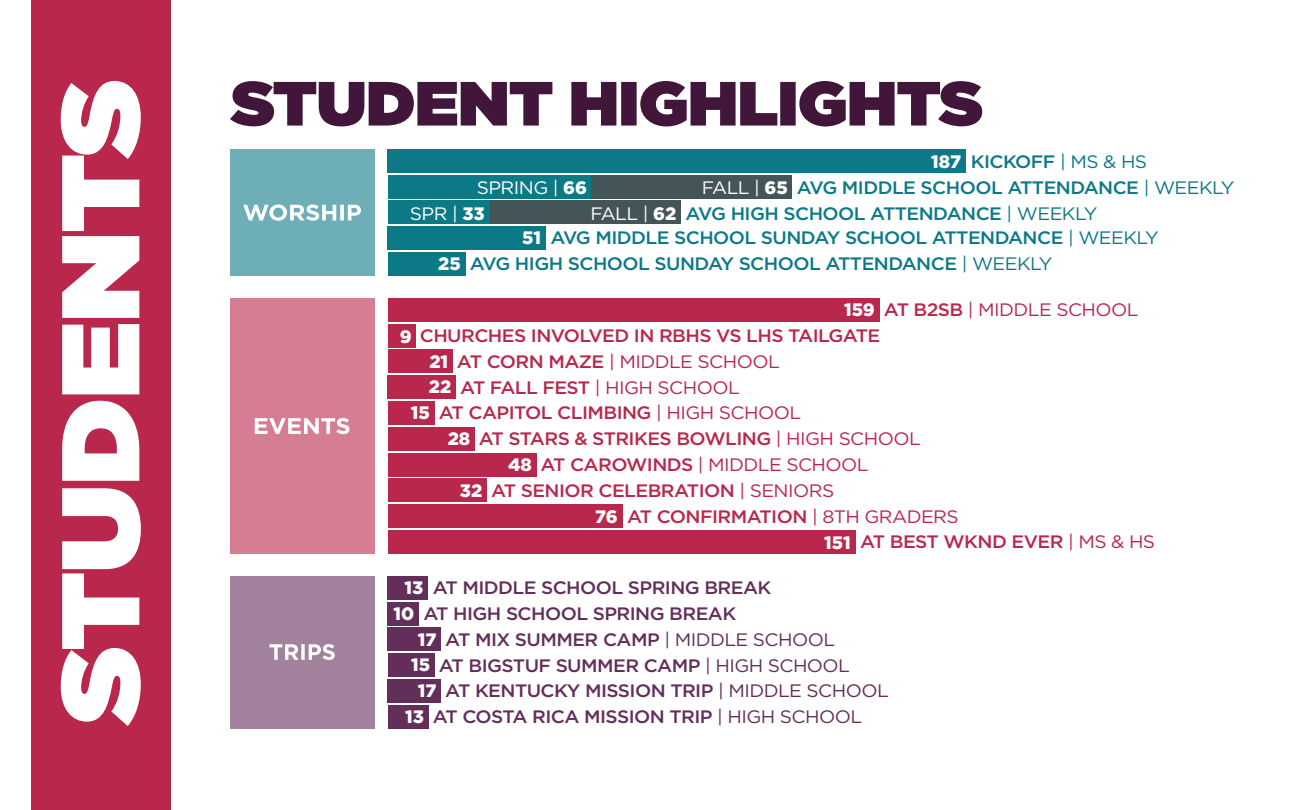
<style>
.page{position:relative;width:1296px;height:810px;background:#fff}
.page>*{position:absolute;margin:0;border:0;box-sizing:border-box;transform-origin:0 0}
.t1{font:500 18px/25.9px "Gotham";letter-spacing:-.03em;color:#ba274c;text-align:center;scale:1.06 1}
.t2{font:500 18px "Gotham";letter-spacing:-.03em;color:#632e5a;scale:1.06 1}
.t3{font:500 18px/25.2px "Gotham";letter-spacing:-.03em;color:#0c7987;scale:1.06 1}
.t4{font:18px "Gotham";letter-spacing:-.03em;color:#ba274c;scale:1.06 1}
.t5{font:900 18px "Gotham";color:#fff}
.t6{font:18px/26.1px "Gotham";letter-spacing:-.03em;color:#fff;scale:1.06 1}
.s1{font-weight:900}
.s2{font-weight:400}
.s3{font-weight:400;color:#fff}
.s4{font-weight:900;color:#fff}
.s5{font-weight:500}
</style>
<div class="page">
<div style="left:388px;top:679px;width:53px;height:24px;background:#632e5a"></div>
<div style="left:388px;top:628px;width:53px;height:23px;background:#632e5a"></div>
<div style="left:388px;top:602px;width:31px;height:23px;background:#632e5a"></div>
<div style="left:388px;top:576px;width:40px;height:24px;background:#632e5a"></div>
<div style="left:388px;top:530px;width:468px;height:24px;background:#ba274c"></div>
<div style="left:388px;top:504px;width:235px;height:24px;background:#ba274c"></div>
<div style="left:388px;top:479px;width:99px;height:23px;background:#ba274c"></div>
<div style="left:388px;top:453px;width:148px;height:23px;background:#ba274c"></div>
<div style="left:388px;top:427px;width:87px;height:24px;background:#ba274c"></div>
<div style="left:388px;top:401px;width:46px;height:24px;background:#ba274c"></div>
<div style="left:388px;top:375px;width:68px;height:24px;background:#ba274c"></div>
<div style="left:388px;top:350px;width:65px;height:23px;background:#ba274c"></div>
<div style="left:388px;top:298px;width:492px;height:23px;background:#ba274c"></div>
<div style="left:388px;top:226px;width:158px;height:24px;background:#0c7987"></div>
<div style="left:489px;top:201px;width:192px;height:23px;background:#445559"></div>
<div style="left:388px;top:201px;width:101px;height:23px;background:#0c7987"></div>
<div style="left:388px;top:175px;width:204px;height:23px;background:#0c7987"></div>
<div style="left:388px;top:149px;width:578px;height:24px;background:#0c7987"></div>
<div style="left:31px;top:0;width:140px;height:810px;background:#ba274c"></div>
<div style="left:230px;top:149px;width:144px;height:126px;background:#6daeb7"></div>
<div style="left:230px;top:576px;width:144px;height:152px;background:#a1819c"></div>
<div style="left:230px;top:298px;width:144px;height:256px;background:#d57d93"></div>
<svg style="left:243px;top:204px;width:118px;height:17px"></svg>
<svg style="left:255px;top:418px;width:94px;height:16px"></svg>
<svg style="left:230px;top:81px;width:752px;height:45px"></svg>
<svg style="left:61px;top:81px;width:80px;height:645px;fill:#fff"></svg>
<div style="left:388px;top:324px;width:27px;height:23px;background:#ba274c"></div>
<div style="left:388px;top:705px;width:40px;height:23px;background:#632e5a"></div>
<div style="left:388px;top:653px;width:46px;height:24px;background:#632e5a"></div>
<div style="left:388px;top:252px;width:77px;height:23px;background:#0c7987"></div>
<div style="left:591px;top:175px;width:201px;height:23px;background:#445559"></div>
<svg style="left:269px;top:644px;width:66px;height:16px"></svg>
<p class="t6" style="left:410px;top:174px;width:169px;text-indent:67px">SPRING | <span class="s1">66<br></span>SPR | <span class="s1">33</span></p>
<p class="t6" style="left:590px;top:200px;width:83px">FALL | <span class="s1">62</span></p>
<p class="t5" style="left:931px;top:149px;width:31px">187</p>
<p class="t3" style="left:971px;top:148px;width:168px">KICKOFF <span class="s2">| MS &amp; HS</span></p>
<p class="t3" style="left:702px;top:175px;width:504px"><span class="s3">FALL |</span> <span class="s4">65</span> AVG MIDDLE SCHOOL ATTENDANCE <span class="s2">| WEEKLY</span></p>
<p class="t3" style="left:686px;top:200px;width:390px">AVG HIGH SCHOOL ATTENDANCE <span class="s2">| WEEKLY</span></p>
<p class="t5" style="left:438px;top:251px;width:24px">25</p>
<p class="t3" style="left:470px;top:225px;width:651px;text-indent:80px">AVG MIDDLE SCHOOL SUNDAY SCHOOL ATTENDANCE <span class="s2">| WEEKLY<br></span>AVG HIGH SCHOOL SUNDAY SCHOOL ATTENDANCE <span class="s2">| WEEKLY</span></p>
<p class="t5" style="left:522px;top:226px;width:20px">51</p>
<p class="t5" style="left:400px;top:324px;width:13px">9</p>
<p class="t5" style="left:844px;top:297px;width:32px">159</p>
<p class="t4" style="left:884px;top:298px;width:242px"><span class="s5">AT B2SB</span> | MIDDLE SCHOOL</p>
<p class="t1" style="left:420px;top:323px;width:436px">CHURCHES INVOLVED IN RBHS VS LHS TAILGATE</p>
<p class="t5" style="left:429px;top:349px;width:20px">21</p>
<p class="t4" style="left:457px;top:351px;width:306px"><span class="s5">AT CORN MAZE</span> | MIDDLE SCHOOL</p>
<p class="t5" style="left:429px;top:375px;width:24px">22</p>
<p class="t4" style="left:460px;top:376px;width:265px"><span class="s5">AT FALL FEST</span> | HIGH SCHOOL</p>
<p class="t5" style="left:411px;top:400px;width:20px">15</p>
<p class="t1" style="left:439px;top:400px;width:343px">AT CAPITOL CLIMBING <span class="s2">| HIGH SCHOOL</span></p>
<p class="t1" style="left:448px;top:426px;width:448px"><span class="s4">28</span> AT STARS &amp; STRIKES BOWLING <span class="s2">| HIGH SCHOOL<br></span><span class="s4">48</span> AT CAROWINDS <span class="s2">| MIDDLE SCHOOL</span></p>
<p class="t5" style="left:460px;top:478px;width:24px">32</p>
<p class="t1" style="left:491px;top:477px;width:325px">AT SENIOR CELEBRATION <span class="s2">| SENIORS</span></p>
<p class="t5" style="left:595px;top:504px;width:24px">76</p>
<p class="t1" style="left:627px;top:503px;width:314px">AT CONFIRMATION <span class="s2">| 8TH GRADERS</span></p>
<p class="t5" style="left:824px;top:530px;width:28px">151</p>
<p class="t1" style="left:860px;top:528px;width:280px">AT BEST WKND EVER <span class="s2">| MS &amp; HS</span></p>
<p class="t2" style="left:433px;top:576px;width:321px">AT MIDDLE SCHOOL SPRING BREAK</p>
<p class="t2" style="left:445px;top:628px;width:369px">AT MIX SUMMER CAMP <span class="s2">| MIDDLE SCHOOL</span></p>
<p class="t2" style="left:445px;top:679px;width:420px">AT KENTUCKY MISSION TRIP <span class="s2">| MIDDLE SCHOOL</span></p>
<p class="t5" style="left:405px;top:576px;width:20px">13</p>
<p class="t5" style="left:418px;top:627px;width:20px">17</p>
<p class="t5" style="left:418px;top:679px;width:20px">17</p>
<p class="t2" style="left:423px;top:602px;width:297px">AT HIGH SCHOOL SPRING BREAK</p>
<p class="t2" style="left:439px;top:653px;width:389px">AT BIGSTUF SUMMER CAMP <span class="s2">| HIGH SCHOOL</span></p>
<p class="t2" style="left:433px;top:705px;width:407px">AT COSTA RICA MISSION TRIP <span class="s2">| HIGH SCHOOL</span></p>
<p class="t5" style="left:394px;top:601px;width:22px">10</p>
<p class="t5" style="left:411px;top:653px;width:20px">15</p>
<p class="t5" style="left:405px;top:704px;width:20px">13</p>
</div>
